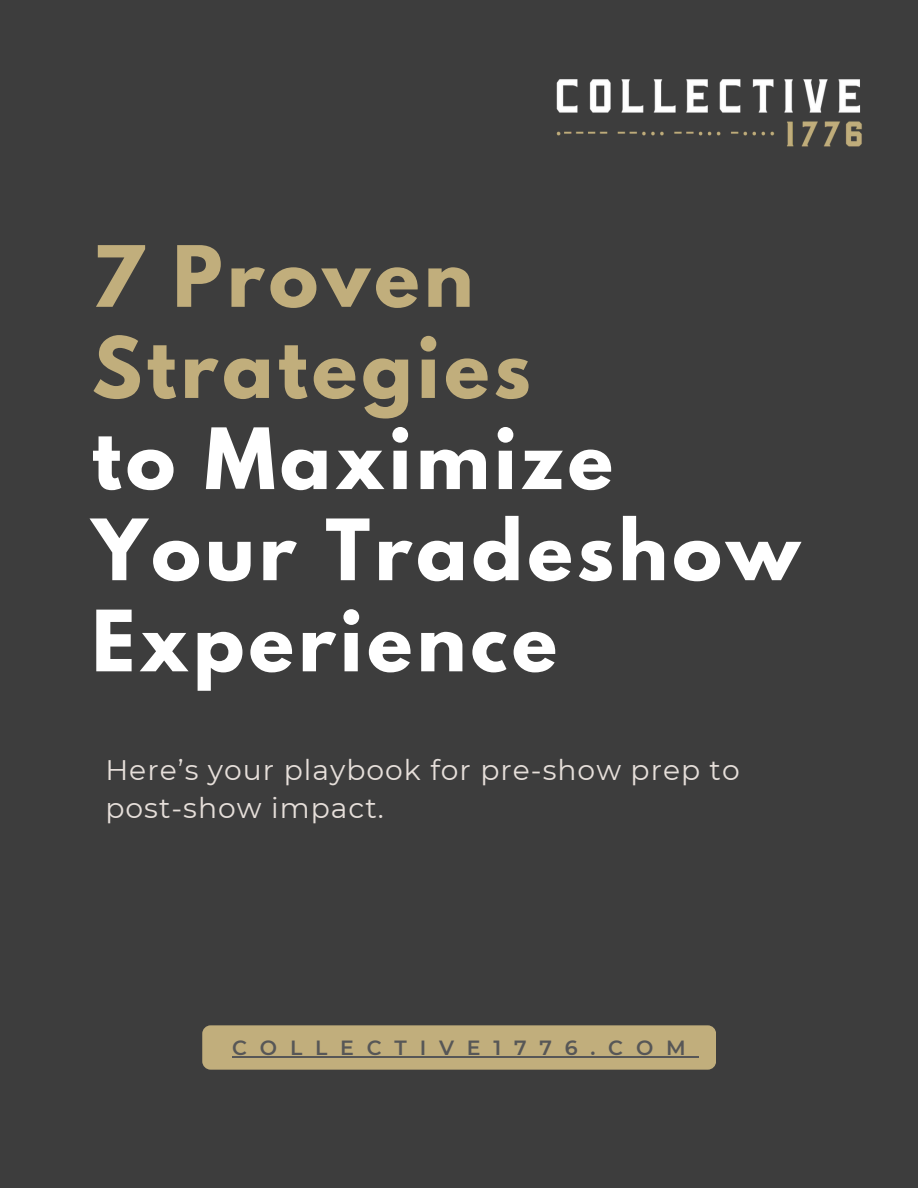
<style>
.page{position:relative;width:918px;height:1188px;background:#3d3d3d}
.page>*{position:absolute;margin:0;border:0;box-sizing:border-box;transform-origin:0 0}
.t1{font:700 74.85px/91.2px "League Spartan";letter-spacing:.06em;color:#fff}
.t2{font:28.2px/38.2px "Montserrat";letter-spacing:.035em;color:#e6dfda}
.t3{font:600 20.55px "Montserrat";letter-spacing:.625em;color:#575757}
.s1{color:#c1ae7c}
</style>
<div class="page">
<div style="left:202px;top:1025px;width:514px;height:45px;background:#c1ae7c;border-radius:8px"></div>
<hr style="left:232px;top:1056px;width:467px;height:1px;background:#575757">
<img style="left:556px;top:79px;width:306px;height:68px">
<h2 class="t1" style="left:92px;top:241px;width:710px"><span class="s1">7 Proven<br>Strategies<br></span>to Maximize<br>Your Tradeshow<br>Experience</h2>
<h1 class="t2" style="left:105px;top:751px;width:636px">Here’s your playbook for pre-show prep to post-show impact.</h1>
<p class="t3" style="left:232px;top:1035px;width:455px">COLLECTIVE1776.COM</p>
</div>
